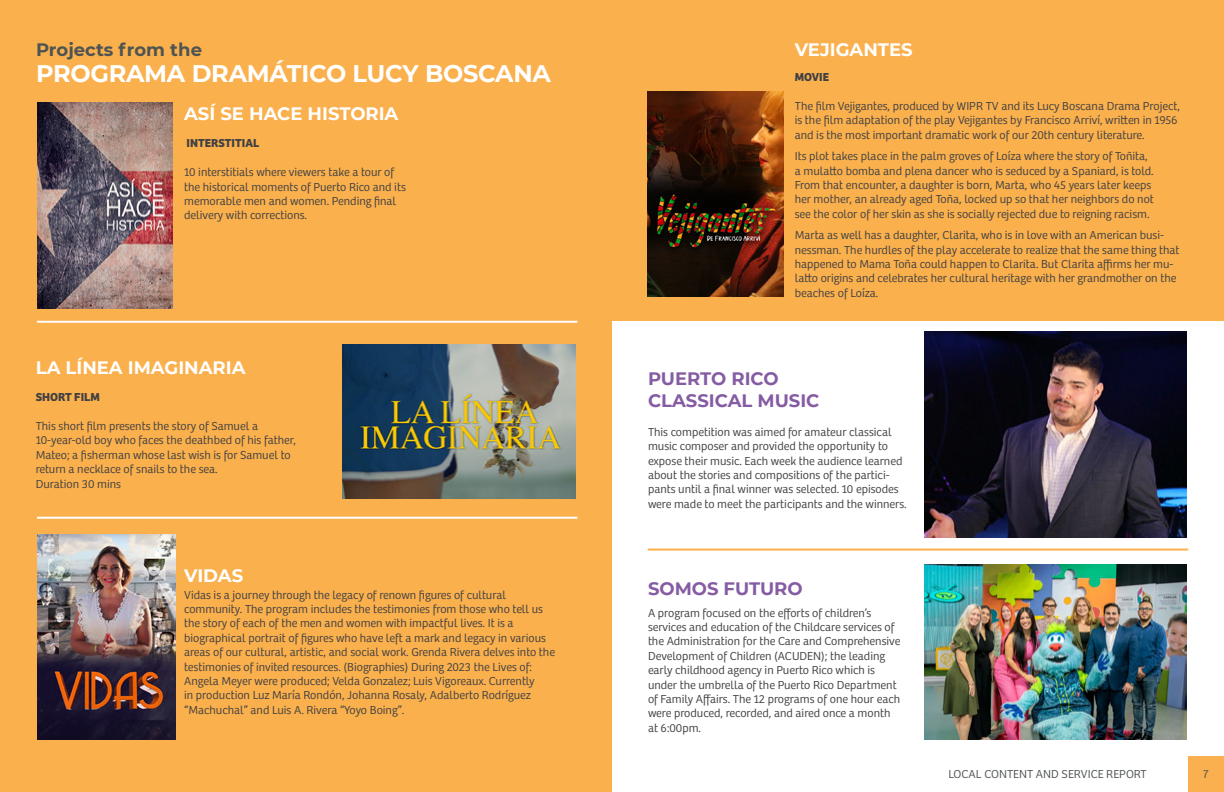
<style>
.page{position:relative;width:1224px;height:792px;background:#fff}
.page>*{position:absolute;margin:0;border:0;box-sizing:border-box;transform-origin:0 0}
.t1{font:700 24px "Montserrat";letter-spacing:-.01em;color:#fff}
.t2{font:700 18px "Montserrat";color:#fff}
.t3{font:700 18px/22px "Montserrat";color:#855ca3}
.t4{font:700 18px "Montserrat";letter-spacing:-.005em;color:#4e5452}
.t5{font:300 12px/14.4px "Bree";color:#414042}
.t6{font:300 12px "Bree";color:#4e5452}
.t7{font:700 12px "Bree";color:#414042}
</style>
<div class="page">
<div style="left:1188px;top:756px;width:36px;height:36px;background:#fab04e"></div>
<div style="left:0;top:0;width:612px;height:792px;background:#fab04d"></div>
<div style="left:612px;top:0;width:612px;height:321px;background:#fab04d"></div>
<hr style="left:37px;top:517px;width:541px;height:2px;background:#fff">
<hr style="left:648px;top:549px;width:540px;height:2px;background:#fab04d">
<hr style="left:37px;top:321px;width:541px;height:2px;background:#fff">
<img style="left:37px;top:103px;width:136px;height:205px">
<img style="left:37px;top:534px;width:138px;height:206px">
<img style="left:924px;top:332px;width:263px;height:205px">
<img style="left:648px;top:91px;width:135px;height:206px">
<img style="left:924px;top:565px;width:263px;height:175px">
<img style="left:342px;top:344px;width:234px;height:154px">
<h2 class="t4" style="left:36px;top:36px;width:168px">PROJECTS FROM THE</h2>
<h1 class="t1" style="left:36px;top:56px;width:516px">PROGRAMA DRAMÁTI CO LUCY BOSCANA</h1>
<h2 class="t2" style="left:184px;top:101px;width:216px">ASÍ SE HACE HI STORIA</h2>
<p class="t7" style="left:187px;top:136px;width:74px">INTERSTITIAL</p>
<p class="t5" style="left:184px;top:165px;width:223px">10 interstitials where viewers take a tour of the historical moments of Puerto Rico and its memorable men and women. Pending final delivery with corrections.</p>
<h2 class="t2" style="left:795px;top:37px;width:119px">VEJI GANTES</h2>
<p class="t7" style="left:795px;top:70px;width:36px">MOVIE</p>
<p class="t5" style="left:795px;top:99px;width:387px">The film Vejigantes, produced by WIPR TV and its Lucy Boscana Drama Project, is the film adaptation of the play Vejigantes by Francisco Arriví, written in 1956 and is the most important dramatic work of our 20th century literature.</p>
<p class="t5" style="left:795px;top:149px;width:361px">Its plot takes place in the palm groves of Loíza where the story of Toñita, a mulatto bomba and plena dancer who is seduced by a Spaniard, is told.<br>From that encounter, a daughter is born, Marta, who 45 years later keeps her mother, an already aged Toña, locked up so that her neighbors do not see the color of her skin as she is socially rejected due to reigning racism.</p>
<p class="t5" style="left:795px;top:228px;width:386px">Marta as well has a daughter, Clarita, who is in love with an American busi&shy;nessman. The hurdles of the play accelerate to realize that the same thing that happened to Mama Toña could happen to Clarita. But Clarita affirms her mu&shy;latto origins and celebrates her cultural heritage with her grandmother on the beaches of Loíza.</p>
<h2 class="t2" style="left:36px;top:355px;width:211px">LA LÍNEA IMAGI NARIA</h2>
<h2 class="t3" style="left:648px;top:366px;width:173px">PUERTO RICO<br>CLASSICAL M USIC</h2>
<p class="t7" style="left:36px;top:390px;width:66px">SHORT FILM</p>
<p class="t5" style="left:36px;top:419px;width:262px">This short film presents the story of Samuel a 10-year-old boy who faces the deathbed of his father, Mateo; a fisherman whose last wish is for Samuel to return a necklace of snails to the sea.<br>Duration 30 mins</p>
<p class="t5" style="left:648px;top:425px;width:260px">This competition was aimed for amateur classical music composer and provided the opportunity to expose their music. Each week the audience learned about the stories and compositions of the partici&shy;pants until a final winner was selected. 10 episodes were made to meet the participants and the winners.</p>
<h2 class="t2" style="left:184px;top:562px;width:61px">VI DAS</h2>
<p class="t5" style="left:184px;top:588px;width:372px">Vidas is a journey through the legacy of renown figures of cultural community. The program includes the testimonies from those who tell us the story of each of the men and women with impactful lives. It is a biographical portrait of figures who have left a mark and legacy in various areas of our cultural, artistic, and social work. Grenda Rivera delves into the testimonies of invited resources. (Biographies) During 2023 the Lives of:<br>Angela Meyer were produced; Velda Gonzalez; Luis Vigoreaux. Currently<br>in production Luz María Rondón, Johanna Rosaly, Adalberto Rodríguez “Machuchal” and Luis A. Rivera “Yoyo Boing”.</p>
<h2 class="t3" style="left:648px;top:577px;width:156px">SOMOS FUTURO</h2>
<p class="t5" style="left:648px;top:606px;width:254px">A program focused on the efforts of children’s services and education of the Childcare services of the Administration for the Care and Comprehensive Development of Children (ACUDEN); the leading early childhood agency in Puerto Rico which is under the umbrella of the Puerto Rico Department of Family Affairs. The 12 programs of one hour each were produced, recorded, and aired once a month at 6:00pm.</p>
<p class="t6" style="left:948px;top:767px;width:200px">Local Content and Service Report</p>
<p class="t6" style="left:1203px;top:767px;width:7px">7</p>
</div>
